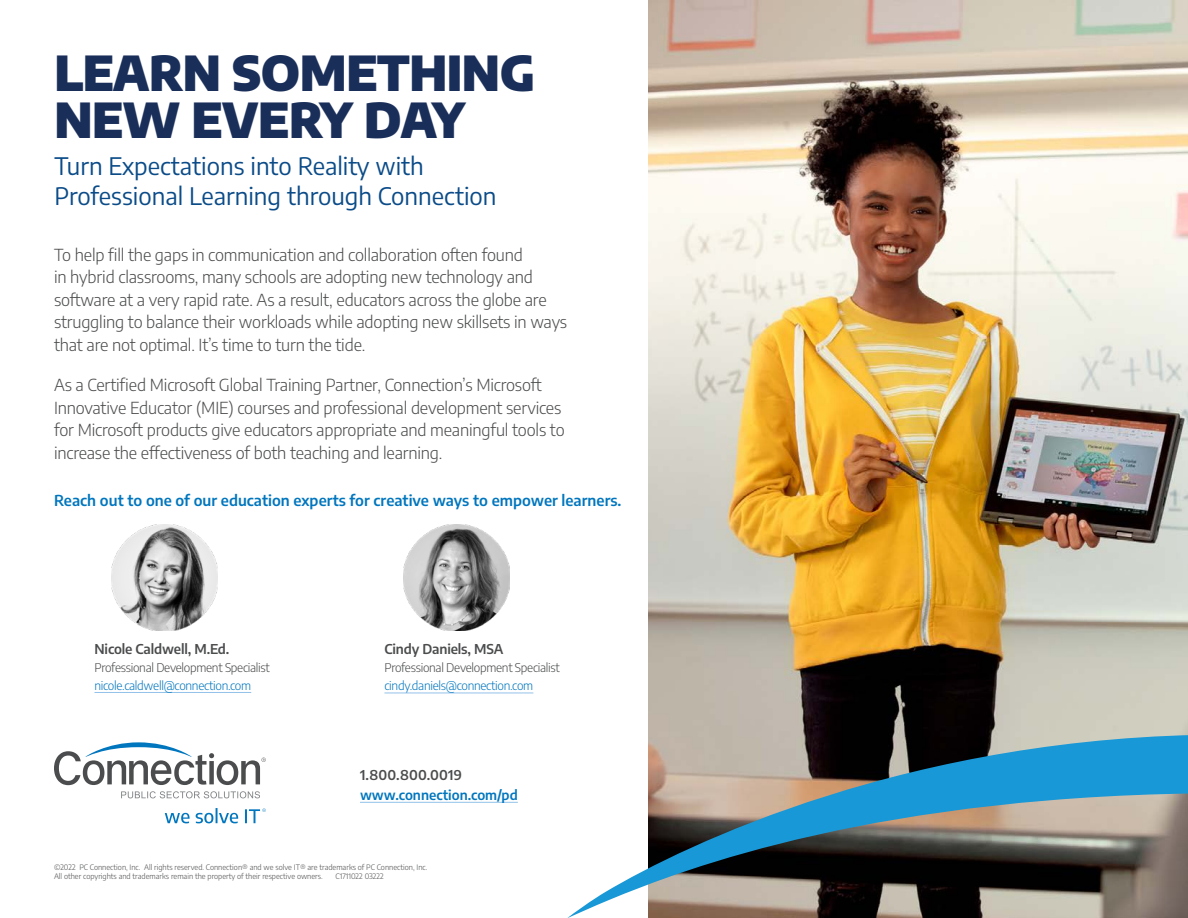
<style>
.page{position:relative;width:1188px;height:918px;background:#fff}
.page>*{position:absolute;margin:0;border:0;box-sizing:border-box;transform-origin:0 0}
.Section_Title{font:900 48px/46.5px "Encode Sans";letter-spacing:-.01em;color:#192e59}
.t1{font:24px/30px "Encode Sans";color:#0a4b88}
.Overview{font:300 16.5px/22.5px "Encode Sans";letter-spacing:-.01em;color:#4b4c4d}
.t2{font:600 15px "Encode Sans";color:#0076be}
.Body{font:600 13.5px "Encode Sans";letter-spacing:-.01em;color:#4b4c4d}
.t3{font:600 13.5px "Encode Sans";color:#0076be}
.Body-2{font:600 13.5px "Encode Sans";letter-spacing:.02em;color:#4b4c4d}
.Body-3{font:300 12px/18px "Encode Sans";letter-spacing:-.025em;color:#4b4c4d}
.Copyright{font:300 7.5px/9px "Encode Sans";color:#4b4c4d}
.s1{color:#0076be}
</style>
<div class="page">
<img style="left:648px;top:0;width:540px;height:735px">
<svg style="left:567px;top:735px;width:621px;height:183px;background:#71858b"></svg>
<svg style="left:121px;top:791px;width:139px;height:7px"></svg>
<svg style="left:54px;top:742px;width:212px;height:43px"></svg>
<svg style="left:165px;top:808px;width:101px;height:15px"></svg>
<hr style="left:360px;top:802px;width:158px;height:1px;background:#93c2e8">
<hr style="left:94px;top:692px;width:157px;height:1px;background:#93c2e8">
<img style="left:112px;top:525px;width:106px;height:106px">
<hr style="left:384px;top:693px;width:149px;height:1px;background:#93c2e8">
<img style="left:403px;top:525px;width:106px;height:106px">
<p class="Section_Title" style="left:54px;top:46px;width:482px">LEARN SOMETHING<br>NEW EVERY DAY</p>
<h2 class="t1" style="left:54px;top:150px;width:444px">Turn Expectations into Reality with<br>Professional Learning through Connection</h2>
<p class="Overview" style="left:54px;top:242px;width:515px">To help fill the gaps in communication and collaboration often found<br>in hybrid classrooms, many schools are adopting new technology and software at a very rapid rate. As a result, educators across the globe are struggling to balance their workloads while adopting new skillsets in ways that are not optimal. It’s time to turn the tide.</p>
<p class="Overview" style="left:54px;top:373px;width:512px">As a Certified Microsoft Global Training Partner, Connection’s Microsoft Innovative Educator (MIE) courses and professional development services for Microsoft products give educators appropriate and meaningful tools to increase the effectiveness of both teaching and learning.</p>
<p class="t2" style="left:54px;top:489px;width:569px">Reach out to one of our education experts for creative ways to empower learners.</p>
<p class="Body" style="left:94px;top:639px;width:136px">Nicole Caldwell, M.Ed.</p>
<p class="Body-3" style="left:94px;top:658px;width:177px">Professional Development Specialist <span class="s1">nicole.caldwell@connection.com</span></p>
<p class="Body" style="left:384px;top:639px;width:121px">Cindy Daniels, MSA</p>
<p class="Body-3" style="left:384px;top:658px;width:177px">Professional Development Specialist <span class="s1">cindy.daniels@connection.com</span></p>
<p class="Body-2" style="left:360px;top:765px;width:104px">1.800.800.0019</p>
<p class="t3" style="left:360px;top:785px;width:159px">www.connection.com/pd</p>
<p class="Copyright" style="left:54px;top:862px;width:375px">©2022 PC Connection, Inc. All rights reserved. Connection® and we solve IT® are trademarks of PC Connection, Inc.<br>All other copyrights and trademarks remain the property of their respective owners.</p>
<p class="Copyright" style="left:335px;top:871px;width:50px">C1711022 03222</p>
</div>
